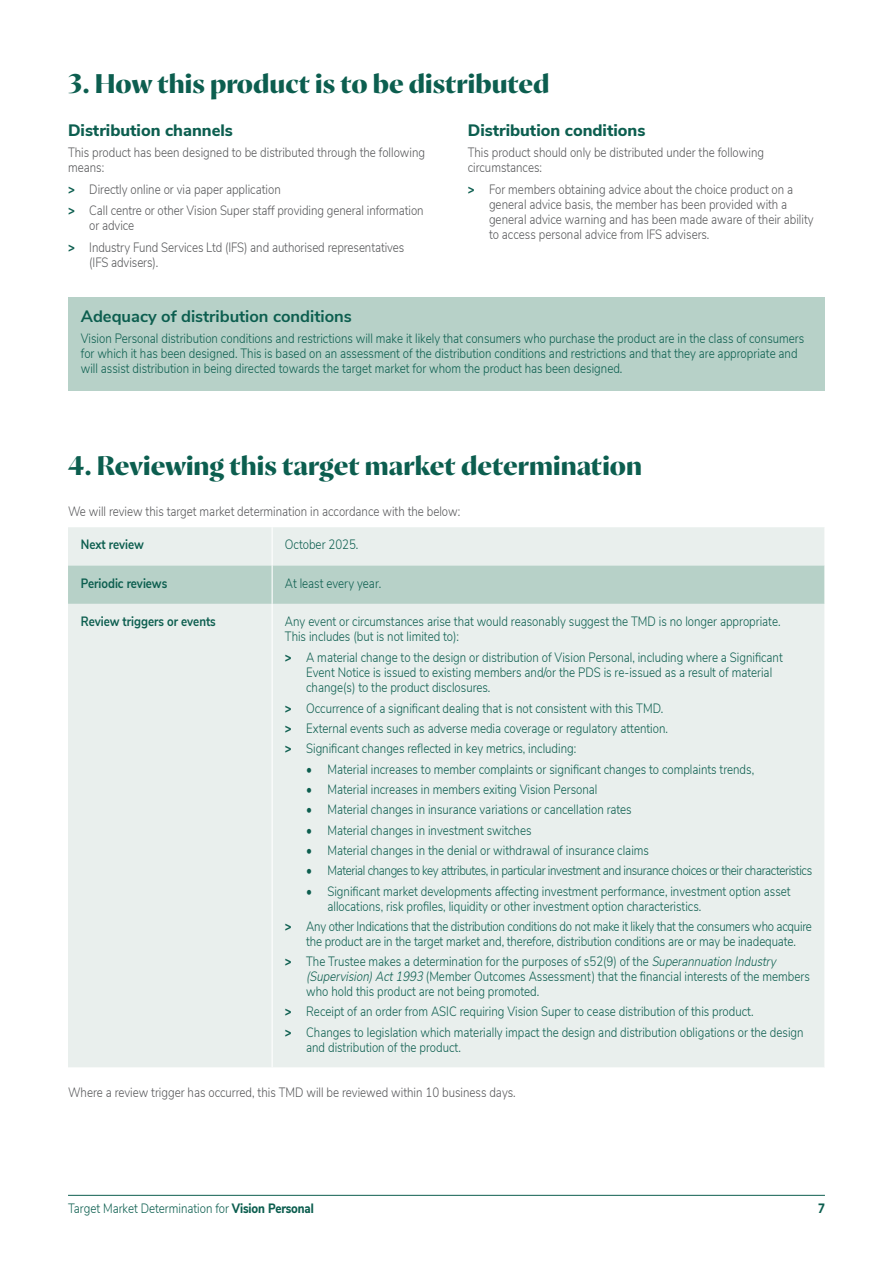
<style>
.page{position:relative;width:893px;height:1263px;background:#fff}
.page>*{position:absolute;margin:0;border:0;box-sizing:border-box;transform-origin:0 0}
.Heading{font:800 27px "Proza Display";color:#0c5e4f}
.Sub_Heading{font:800 16.5px "Nunito Sans";color:#0c5e4f}
.Sub_Heading-2{font:700 16.5px "Nunito Sans";color:#0c5e4f}
.Body{font:300 13.5px/15px "Nunito Sans";color:#0c5e4f;scale:.85 1}
.Body-2{font:300 13.5px/15px "Nunito Sans";color:#57585a;scale:.85 1}
.Body-3{font:300 13.5px/15px "Nunito Sans";letter-spacing:-.02em;color:#0c5e4f;text-align:center;scale:.85 1}
.Table_-_Body{font:300 13.5px/15px "Nunito Sans";color:#0c5e4f;scale:.85 1}
.Body-4{font:300 13.5px "Nunito Sans";letter-spacing:-.03em;color:#0c5e4f;scale:.85 1}
.Table_-_Sub_heading{font:700 13.5px "Nunito Sans";color:#0c5e4f;scale:.85 1}
.t1{font:800 13.5px "Nunito Sans";color:#0c5e4f;scale:.85 1}
.s1{font-weight:800;color:#0c5e4f}
.s2{font-weight:800}
.s3{font-style:italic}
</style>
<div class="page">
<hr style="left:68px;top:1195px;width:757px;height:1px;background:#0c5e4f">
<div style="left:68px;top:527px;width:756px;height:540px;background:#e9efed"></div>
<div style="left:68px;top:565px;width:756px;height:39px;background:#b7d1c8"></div>
<hr style="left:272px;top:527px;width:1px;height:38px;background:#fff">
<hr style="left:272px;top:565px;width:1px;height:39px;background:#fff">
<hr style="left:272px;top:604px;width:1px;height:463px;background:#fff">
<div style="left:68px;top:298px;width:757px;height:93px;background:#b7d1c8"></div>
<p class="Heading" style="left:68px;top:67px;width:483px">3. How this product is to be distributed</p>
<p class="Sub_Heading" style="left:68px;top:118px;width:166px">Distribution channels</p>
<p class="Body-2" style="left:68px;top:144px;width:422px">This product has been designed to be distributed through the following means:</p>
<p class="Body-2" style="left:68px;top:181px;width:252px"><span class="s1">&gt;</span> Directly online or via paper application</p>
<p class="Body-2" style="left:89px;top:202px;width:395px;text-indent:-21px"><span class="s1">&gt;</span> Call centre or other Vision Super staff providing general information or advice</p>
<p class="Body-2" style="left:89px;top:239px;width:372px;text-indent:-21px"><span class="s1">&gt;</span> Industry Fund Services Ltd (IFS) and authorised representatives (IFS advisers).</p>
<p class="Sub_Heading" style="left:468px;top:118px;width:179px">Distribution conditions</p>
<p class="Body-2" style="left:468px;top:144px;width:350px">This product should only be distributed under the following circumstances:</p>
<p class="Body-2" style="left:489px;top:181px;width:383px;text-indent:-21px"><span class="s1">&gt;</span> For members obtaining advice about the choice product on a general advice basis, the member has been provided with a general advice warning and has been made aware of their ability to access personal advice from IFS advisers.</p>
<p class="Sub_Heading-2" style="left:81px;top:304px;width:273px">Adequacy of distribution conditions</p>
<p class="Body" style="left:81px;top:330px;width:852px">Vision Personal distribution conditions and restrictions will make it likely that consumers who purchase the product are in the class of consumers for which it has been designed. This is based on an assessment of the distribution conditions and restrictions and that they are appropriate and will assist distribution in being directed towards the target market for whom the product has been designed.</p>
<p class="Heading" style="left:68px;top:449px;width:576px">4. Reviewing this target market determination</p>
<p class="Body-2" style="left:68px;top:503px;width:463px">We will review this target market determination in accordance with the below:</p>
<p class="Table_-_Sub_heading" style="left:81px;top:535px;width:76px">Next review</p>
<p class="Table_-_Body" style="left:285px;top:536px;width:88px">October 2025.</p>
<p class="Table_-_Sub_heading" style="left:81px;top:573px;width:103px">Periodic reviews</p>
<p class="Table_-_Body" style="left:285px;top:575px;width:115px">At least every year.</p>
<p class="Table_-_Sub_heading" style="left:81px;top:611px;width:160px">Review triggers or events</p>
<p class="Table_-_Body" style="left:285px;top:613px;width:585px">Any event or circumstances arise that would reasonably suggest the TMD is no longer appropriate.<br>This includes (but is not limited to):</p>
<p class="Body" style="left:306px;top:649px;width:562px;text-indent:-21px"><span class="s2">&gt;</span> A material change to the design or distribution of Vision Personal, including where a Significant<br>Event Notice is issued to existing members and/or the PDS is re-issued as a result of material change(s) to the product disclosures.</p>
<p class="Body" style="left:285px;top:700px;width:447px"><span class="s2">&gt;</span> Occurrence of a significant dealing that is not consistent with this TMD.</p>
<p class="Body" style="left:285px;top:720px;width:452px"><span class="s2">&gt;</span> External events such as adverse media coverage or regulatory attention.</p>
<p class="Body" style="left:285px;top:740px;width:344px"><span class="s2">&gt;</span> Significant changes reflected in key metrics, including:</p>
<p class="Body" style="left:306px;top:761px;width:529px"><span class="s2">•</span> Material increases to member complaints or significant changes to complaints trends,</p>
<p class="Body" style="left:306px;top:781px;width:344px"><span class="s2">•</span> Material increases in members exiting Vision Personal</p>
<p class="Body" style="left:306px;top:801px;width:385px"><span class="s2">•</span> Material changes in insurance variations or cancellation rates</p>
<p class="Body" style="left:306px;top:821px;width:267px"><span class="s2">•</span> Material changes in investment switches</p>
<p class="Body" style="left:306px;top:842px;width:405px"><span class="s2">•</span> Material changes in the denial or withdrawal of insurance claims</p>
<p class="Body-4" style="left:306px;top:861px;width:597px"><span class="s2">•</span> Material changes to key attributes, in particular investment and insurance choices or their characteristics</p>
<p class="Body" style="left:327px;top:882px;width:546px;text-indent:-21px"><span class="s2">•</span> Significant market developments affecting investment performance, investment option asset allocations, risk profiles, liquidity or other investment option characteristics.</p>
<p class="Body-3" style="left:285px;top:918px;width:621px"><span class="s2">&gt;</span> Any other Indications that the distribution conditions do not make it likely that the consumers who acquire the product are in the target market and, therefore, distribution conditions are or may be inadequate.</p>
<p class="Body" style="left:306px;top:953px;width:594px;text-indent:-21px"><span class="s2">&gt;</span> The Trustee makes a determination for the purposes of s52(9) of the <span class="s3">Superannuation Industry (Supervision)Act1993</span> (Member Outcomes Assessment) that the financial interests of the members who hold this product are not being promoted.</p>
<p class="Body" style="left:285px;top:1003px;width:553px"><span class="s2">&gt;</span> Receipt of an order from ASIC requiring Vision Super to cease distribution of this product.</p>
<p class="Body" style="left:306px;top:1024px;width:587px;text-indent:-21px"><span class="s2">&gt;</span> Changes to legislation which materially impact the design and distribution obligations or the design and distribution of the product.</p>
<p class="Body-2" style="left:68px;top:1084px;width:528px">Where a review trigger has occurred, this TMD will be reviewed within 10 business days.</p>
<p class="Body" style="left:68px;top:1200px;width:291px">Target Market Determination for <span class="s2">Vision Personal</span></p>
<p class="t1" style="left:818px;top:1198px;width:10px">7</p>
</div>
